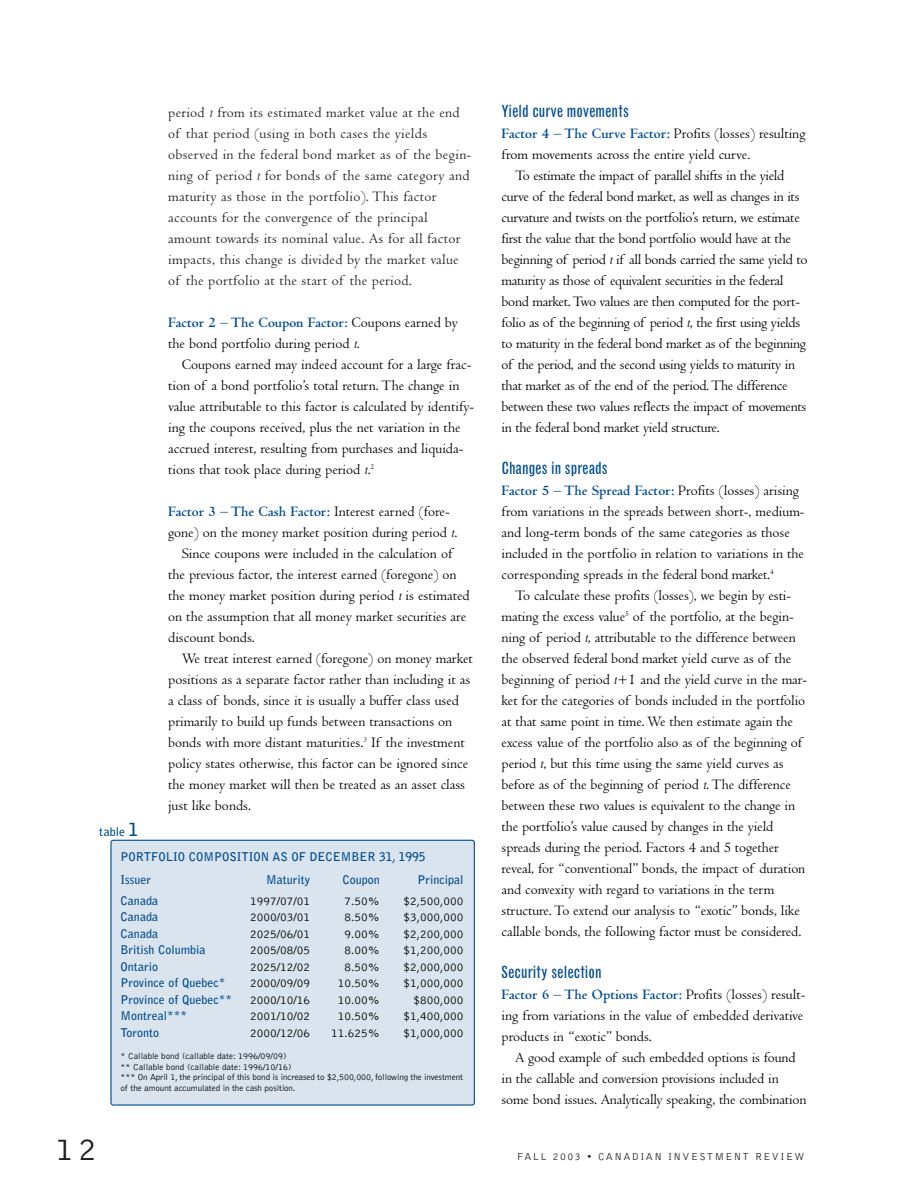
<style>
.page{position:relative;width:918px;height:1188px;background:#fff}
.page>*{position:absolute;margin:0;border:0;box-sizing:border-box;transform-origin:0 0}
.t1{font:300 33px "Bell Gothic";color:#201f20}
.t2{font:condensed 16.5px "Grotesque";color:#004c8e;scale:.95 1}
.t3{font:15px/21px "Centaur";letter-spacing:-.005em;color:#000}
.t4{font:15px/21px "Centaur";letter-spacing:.02em;color:#201f20}
.t5{font:700 15px "Centaur";color:#004c8e}
.t6{font:300 12px "Bell Gothic";color:#000}
.t7{font:700 12px/22.5px "Bell Gothic";color:#004c8e}
.t8{font:300 10.5px "Bell Gothic";letter-spacing:.14em;color:#201f20}
.t9{font:300 9px/10.8px "Bell Gothic";letter-spacing:-.01em;color:#000}
.s1{font-size:18px}
.s2{font-style:italic}
.s3{font-weight:700;color:#004c8e}
.s4{font-weight:400;color:#000}
</style>
<div class="page">
<div style="left:110px;top:840px;width:365px;height:266px;background:#dae4ee"></div>
<p class="t7" style="left:99px;top:822px;width:41px">table <span class="s1">1</span></p>
<p class="t4" style="left:168px;top:104px;width:305px">period <span class="s2">t</span> from its estimated market value at the end of that period (using in both cases the yields observed in the federal bond market as of the begin&shy;ning of period <span class="s2">t</span> for bonds of the same category and maturity as those in the portfolio). This factor accounts for the convergence of the principal amount towards its nominal value. As for all factor impacts, this change is divided by the market value of the portfolio at the start of the period.</p>
<p class="t3" style="left:168px;top:314px;width:291px"><span class="s3">Factor 2 – The Coupon Factor:</span> Coupons earned by the bond portfolio during period <span class="s2">t</span>.</p>
<p class="t3" style="left:168px;top:356px;width:308px;text-indent:14px">Coupons earned may indeed account for a large frac&shy;tion of a bond portfolio’s total return. The change in value attributable to this factor is calculated by identify&shy;ing the coupons received, plus the net variation in the accrued interest, resulting from purchases and liquida&shy;tions that took place during period <span class="s2">t</span>.<sup>2</sup></p>
<p class="t5" style="left:168px;top:506px;width:283px">Factor 3 – The Cash Factor: <span class="s4">Interest earned (fore-</span></p>
<p class="t3" style="left:168px;top:524px;width:291px">gone) on the money market position during period <span class="s2">t</span>.</p>
<p class="t3" style="left:182px;top:545px;width:272px">Since coupons were included in the calculation of</p>
<p class="t3" style="left:168px;top:566px;width:290px">the previous factor, the interest earned (foregone) on</p>
<p class="t3" style="left:168px;top:587px;width:303px">the money market position during period <span class="s2">t</span> is estimated</p>
<p class="t3" style="left:168px;top:608px;width:300px">on the assumption that all money market securities are</p>
<p class="t3" style="left:168px;top:629px;width:88px">discount bonds.</p>
<p class="t3" style="left:182px;top:650px;width:293px">We treat interest earned (foregone) on money market</p>
<p class="t3" style="left:168px;top:671px;width:304px">positions as a separate factor rather than including it as</p>
<p class="t3" style="left:168px;top:692px;width:292px">a class of bonds, since it is usually a buffer class used</p>
<p class="t3" style="left:168px;top:713px;width:286px">primarily to build up funds between transactions on</p>
<p class="t3" style="left:168px;top:734px;width:298px">bonds with more distant maturities.<sup>3</sup> If the investment</p>
<p class="t3" style="left:168px;top:755px;width:301px">policy states otherwise, this factor can be ignored since</p>
<p class="t3" style="left:168px;top:776px;width:298px">the money market will then be treated as an asset class</p>
<p class="t3" style="left:168px;top:797px;width:84px">just like bonds.</p>
<p class="t7" style="left:121px;top:846px;width:307px">PORTFOLIO COMPOSITION AS OF DECEMBER 31, 1995<br>Issuer</p>
<p class="t7" style="left:266px;top:869px;width:45px">Maturity</p>
<p class="t7" style="left:343px;top:869px;width:39px">Coupon</p>
<p class="t7" style="left:418px;top:869px;width:47px">Principal</p>
<h1 class="t1" style="left:56px;top:1137px;width:43px">12</h1>
<p class="t7" style="left:121px;top:890px;width:39px">Canada</p>
<p class="t6" style="left:250px;top:896px;width:62px">1997/07/01</p>
<p class="t6" style="left:345px;top:896px;width:37px">7.50%</p>
<p class="t6" style="left:404px;top:896px;width:62px">$2,500,000</p>
<p class="t7" style="left:121px;top:906px;width:39px">Canada</p>
<p class="t6" style="left:250px;top:913px;width:62px">2000/03/01</p>
<p class="t6" style="left:345px;top:913px;width:37px">8.50%</p>
<p class="t6" style="left:404px;top:913px;width:62px">$3,000,000</p>
<p class="t7" style="left:121px;top:923px;width:39px">Canada</p>
<p class="t6" style="left:250px;top:929px;width:62px">2025/06/01</p>
<p class="t6" style="left:345px;top:929px;width:37px">9.00%</p>
<p class="t6" style="left:404px;top:929px;width:62px">$2,200,000</p>
<p class="t7" style="left:121px;top:939px;width:86px">British Columbia</p>
<p class="t6" style="left:250px;top:946px;width:62px">2005/08/05</p>
<p class="t6" style="left:345px;top:946px;width:37px">8.00%</p>
<p class="t6" style="left:404px;top:946px;width:62px">$1,200,000</p>
<p class="t7" style="left:121px;top:956px;width:39px">Ontario</p>
<p class="t6" style="left:250px;top:962px;width:62px">2025/12/02</p>
<p class="t6" style="left:345px;top:962px;width:37px">8.50%</p>
<p class="t6" style="left:404px;top:962px;width:62px">$2,000,000</p>
<p class="t7" style="left:121px;top:972px;width:106px">Province of Quebec*</p>
<p class="t6" style="left:250px;top:979px;width:62px">2000/09/09</p>
<p class="t6" style="left:338px;top:979px;width:44px">10.50%</p>
<p class="t6" style="left:404px;top:979px;width:62px">$1,000,000</p>
<p class="t7" style="left:121px;top:989px;width:113px">Province of Quebec**</p>
<p class="t6" style="left:250px;top:995px;width:62px">2000/10/16</p>
<p class="t6" style="left:338px;top:995px;width:44px">10.00%</p>
<p class="t6" style="left:414px;top:995px;width:52px">$800,000</p>
<p class="t7" style="left:121px;top:1005px;width:68px">Montreal***</p>
<p class="t6" style="left:250px;top:1012px;width:62px">2001/10/02</p>
<p class="t6" style="left:338px;top:1012px;width:44px">10.50%</p>
<p class="t6" style="left:404px;top:1012px;width:62px">$1,400,000</p>
<p class="t7" style="left:121px;top:1022px;width:40px">Toronto</p>
<p class="t6" style="left:250px;top:1028px;width:62px">2000/12/06</p>
<p class="t6" style="left:331px;top:1028px;width:50px">11.625%</p>
<p class="t6" style="left:404px;top:1028px;width:62px">$1,000,000</p>
<p class="t9" style="left:121px;top:1051px;width:344px">* Callable bond (callable date: 1996/09/09)<br>** Callable bond (callable date: 1996/10/16)<br>*** On April 1, the principal of this bond is increased to $2,500,000, following the investment of the amount accumulated in the cash position.</p>
<p class="t2" style="left:502px;top:105px;width:136px">Yield curve movements</p>
<p class="t3" style="left:502px;top:125px;width:306px"><span class="s3">Factor 4 – The Curve Factor:</span> Profits (losses) resulting from movements across the entire yield curve.</p>
<p class="t3" style="left:502px;top:167px;width:307px;text-indent:14px">To estimate the impact of parallel shifts in the yield curve of the federal bond market, as well as changes in its curvature and twists on the portfolio’s return, we estimate first the value that the bond portfolio would have at the beginning of period <span class="s2">t</span> if all bonds carried the same yield to maturity as those of equivalent securities in the federal bond market. Two values are then computed for the port&shy;folio as of the beginning of period <span class="s2">t</span>, the first using yields to maturity in the federal bond market as of the beginning of the period, and the second using yields to maturity in that market as of the end of the period. The difference between these two values reflects the impact of movements in the federal bond market yield structure.</p>
<p class="t2" style="left:502px;top:462px;width:113px">Changes in spreads</p>
<p class="t3" style="left:502px;top:482px;width:305px"><span class="s3">Factor 5 – The Spread Factor:</span> Profits (losses) arising from variations in the spreads between short-, medium&shy;and long-term bonds of the same categories as those included in the portfolio in relation to variations in the corresponding spreads in the federal bond market.<sup>4</sup></p>
<p class="t3" style="left:502px;top:587px;width:307px;text-indent:14px">To calculate these profits (losses), we begin by esti&shy;mating the excess value<sup>5</sup> of the portfolio, at the begin&shy;ning of period <span class="s2">t</span>, attributable to the difference between the observed federal bond market yield curve as of the beginning of period <span class="s2">t</span>+1 and the yield curve in the mar&shy;ket for the categories of bonds included in the portfolio at that same point in time. We then estimate again the excess value of the portfolio also as of the beginning of period <span class="s2">t</span>, but this time using the same yield curves as before as of the beginning of period <span class="s2">t</span>. The difference between these two values is equivalent to the change in the portfolio’s value caused by changes in the yield spreads during the period. Factors 4 and 5 together reveal, for “conventional” bonds, the impact of duration and convexity with regard to variations in the term structure. To extend our analysis to “exotic” bonds, like callable bonds, the following factor must be considered.</p>
<p class="t2" style="left:502px;top:966px;width:107px">Security selection</p>
<p class="t3" style="left:502px;top:986px;width:305px"><span class="s3">Factor 6 – The Options Factor:</span> Profits (losses) result&shy;ing from variations in the value of embedded derivative products in “exotic” bonds.</p>
<p class="t3" style="left:502px;top:1049px;width:306px;text-indent:14px">A good example of such embedded options is found in the callable and conversion provisions included in some bond issues. Analytically speaking, the combination</p>
<p class="t8" style="left:517px;top:1153px;width:289px">FALL 2003 • CANADIAN INVESTMENT REVIEW</p>
</div>
